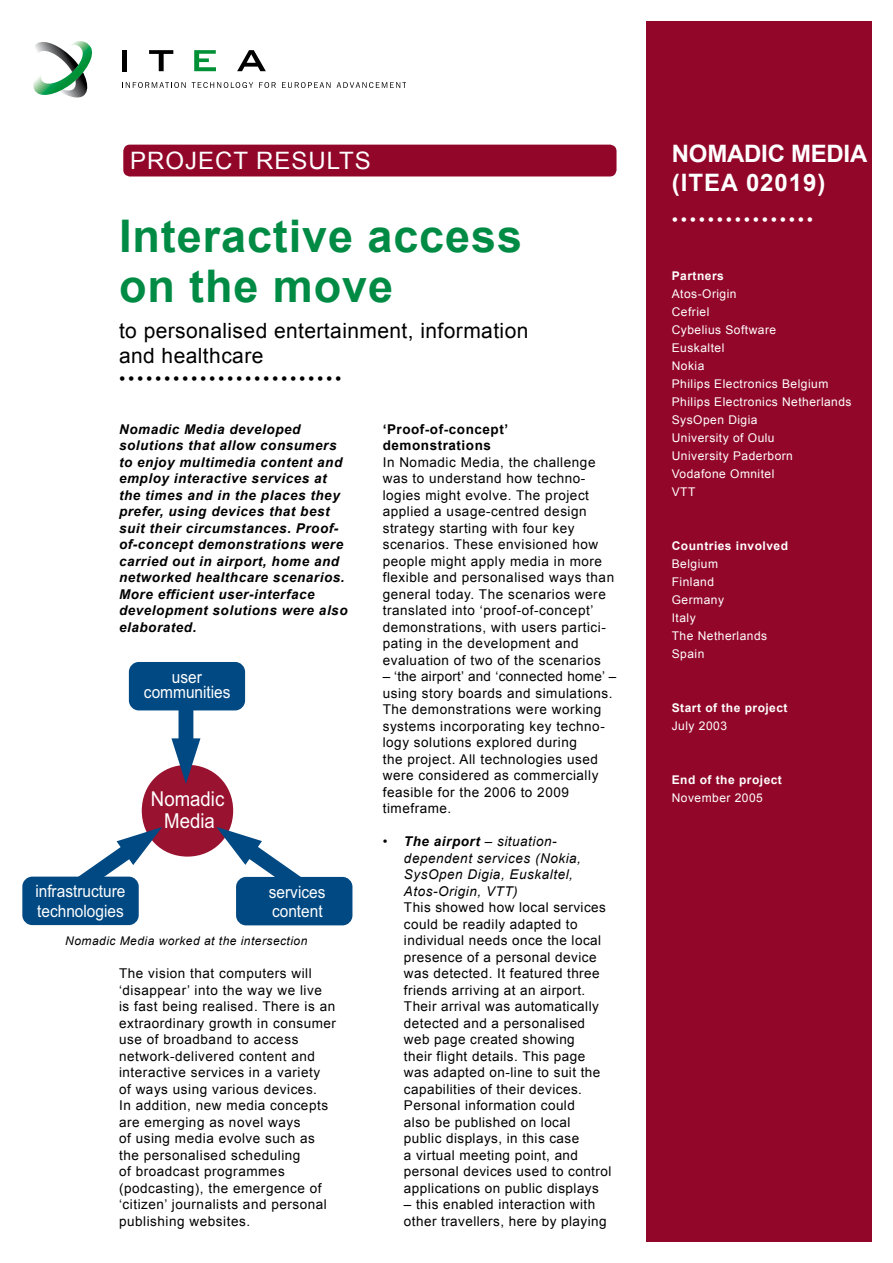
<style>
.page{position:relative;width:893px;height:1263px;background:#fff}
.page>*{position:absolute;margin:0;border:0;box-sizing:border-box;transform-origin:0 0}
.t1{font:700 45px/49.5px "Arial";letter-spacing:.02em;color:#008b45}
.t2{font:700 24px/28.8px "Arial";letter-spacing:-.01em;color:#fff}
.t3{font:24px "Arial";letter-spacing:.04em;color:#fff}
.t4{font:21px/25.2px "Arial";letter-spacing:.02em;color:#000}
.t5{font:20.55px/21.5px "Arial";color:#fff;text-align:center;scale:.91 1}
.t6{font:18px "Arial";color:#000}
.t7{font:18px "Arial";color:#fff}
.t8{font:17.1px/19.6px "Arial";color:#fff;scale:.91 1}
.t9{font:13.5px/16.5px "Arial";letter-spacing:.04em;color:#000}
.t10{font:italic 700 13.5px/16.5px "Arial";letter-spacing:.04em;color:#000}
.t11{font:italic 13.5px/16.5px "Arial";letter-spacing:.04em;color:#000}
.t12{font:700 13.5px/16.5px "Arial";letter-spacing:.04em;color:#000}
.t13{font:12px/18px "Arial";letter-spacing:.04em;color:#fff}
.t14{font:700 12px "Arial";letter-spacing:.04em;color:#fff}
.t15{font:italic 12px "Arial";letter-spacing:.04em;color:#000}
.s1{font-style:normal}
.s2{font-weight:700}
</style>
<div class="page">
<div style="left:646px;top:21px;width:226px;height:1221px;background:#920629"></div>
<div style="left:123px;top:145px;width:493px;height:31px;background:#920629;border-radius:7px"></div>
<svg style="left:122px;top:82px;width:64px;height:6px"></svg>
<svg style="left:192px;top:82px;width:61px;height:6px"></svg>
<svg style="left:259px;top:82px;width:17px;height:6px"></svg>
<svg style="left:282px;top:82px;width:48px;height:6px"></svg>
<svg style="left:337px;top:82px;width:69px;height:6px"></svg>
<div style="left:122px;top:50px;width:5px;height:21px;background:#000"></div>
<svg style="left:149px;top:50px;width:24px;height:21px"></svg>
<svg style="left:237px;top:50px;width:29px;height:21px"></svg>
<svg style="left:194px;top:50px;width:22px;height:21px"></svg>
<svg style="left:33px;top:41px;width:60px;height:57px"></svg>
<div style="left:142px;top:765px;width:91px;height:91px;background:#991230;border-radius:50%"></div>
<svg style="left:216px;top:827px;width:103px;height:57px"></svg>
<svg style="left:59px;top:827px;width:103px;height:57px"></svg>
<svg style="left:171px;top:710px;width:29px;height:74px"></svg>
<div style="left:129px;top:662px;width:116px;height:48px;background:#004983;border-radius:10px"></div>
<div style="left:236px;top:877px;width:116px;height:48px;background:#004983;border-radius:10px"></div>
<div style="left:22px;top:877px;width:117px;height:48px;background:#004983;border-radius:10px"></div>
<h2 class="t3" style="left:130px;top:145px;width:242px">PROJECT RESULTS</h2>
<h2 class="t2" style="left:672px;top:140px;width:197px">NOMADIC MEDIA (ITEA 02019)</h2>
<h3 class="t7" style="left:672px;top:208px;width:143px">••••••••••••••••</h3>
<h1 class="t1" style="left:119px;top:213px;width:405px">Interactive access on the move</h1>
<h3 class="t4" style="left:119px;top:318px;width:411px">to personalised entertainment, information and healthcare</h3>
<h3 class="t6" style="left:119px;top:366px;width:224px">•••••••••••••••••••••••••</h3>
<p class="t14" style="left:672px;top:268px;width:54px">Partners</p>
<p class="t13" style="left:672px;top:285px;width:181px">Atos-Origin<br>Cefriel<br>Cybelius Software<br>Euskaltel<br>Nokia<br>Philips Electronics Belgium<br>Philips Electronics Netherlands<br>SysOpen Digia<br>University of Oulu<br>University Paderborn<br>Vodafone Omnitel<br>VTT</p>
<p class="t12" style="left:383px;top:421px;width:127px">‘Proof-of-concept’ demonstrations</p>
<p class="t9" style="left:383px;top:454px;width:233px">In Nomadic Media, the challenge was to understand how techno&shy;logies might evolve. The project applied a usage-centred design strategy starting with four key scenarios. These envisioned how people might apply media in more flexible and personalised ways than general today. The scenarios were translated into ‘proof-of-concept’ demonstrations, with users partici&shy;pating in the development and evaluation of two of the scenarios</p>
<p class="t9" style="left:383px;top:668px;width:235px">– ‘the airport’ and ‘connected home’ – using story boards and simulations.<br>The demonstrations were working systems incorporating key techno&shy;logy solutions explored during<br>the project. All technologies used were considered as commercially feasible for the 2006 to 2009 timeframe.</p>
<p class="t11" style="left:404px;top:833px;width:179px;text-indent:-21px"><span class="s1">•</span> <span class="s2">The airport</span> – situation&shy;dependent services (Nokia,<br>SysOpen Digia, Euskaltel,<br>Atos-Origin, VTT)</p>
<p class="t9" style="left:404px;top:899px;width:209px">This showed how local services could be readily adapted to individual needs once the local presence of a personal device was detected. It featured three friends arriving at an airport.<br>Their arrival was automatically detected and a personalised web page created showing<br>their flight details. This page was adapted on-line to suit the capabilities of their devices.<br>Personal information could<br>also be published on local<br>public displays, in this case<br>a virtual meeting point, and personal devices used to control applications on public displays</p>
<p class="t9" style="left:404px;top:1196px;width:204px">– this enabled interaction with other travellers, here by playing</p>
<p class="t10" style="left:119px;top:421px;width:230px">Nomadic Media developed solutions that allow consumers to enjoy multimedia content and employ interactive services at the times and in the places they prefer, using devices that best suit their circumstances. Proof&shy;of-concept demonstrations were carried out in airport, home and networked healthcare scenarios.<br>More efficient user-interface development solutions were also elaborated.</p>
<p class="t14" style="left:672px;top:538px;width:118px">Countries involved</p>
<p class="t13" style="left:672px;top:555px;width:97px">Belgium<br>Finland<br>Germany<br>Italy<br>The Netherlands<br>Spain</p>
<p class="t8" style="left:144px;top:670px;width:97px;line-height:15px;text-align:center">user communities</p>
<p class="t14" style="left:672px;top:700px;width:117px">Start of the project</p>
<p class="t13" style="left:672px;top:717px;width:57px">July 2003</p>
<p class="t14" style="left:672px;top:772px;width:112px">End of the project</p>
<p class="t13" style="left:672px;top:789px;width:93px">November 2005</p>
<h3 class="t5" style="left:151px;top:789px;width:82px">Nomadic<br>Media</h3>
<p class="t8" style="left:35px;top:882px;width:100px">infrastructure technologies</p>
<p class="t15" style="left:65px;top:933px;width:244px">Nomadic Media worked at the intersection</p>
<p class="t8" style="left:269px;top:882px;width:64px">services content</p>
<p class="t9" style="left:119px;top:965px;width:219px">The vision that computers will ‘disappear’ into the way we live<br>is fast being realised. There is an extraordinary growth in consumer use of broadband to access network-delivered content and interactive services in a variety<br>of ways using various devices.<br>In addition, new media concepts are emerging as novel ways<br>of using media evolve such as the personalised scheduling<br>of broadcast programmes (podcasting), the emergence of ‘citizen’ journalists and personal publishing websites.</p>
</div>
